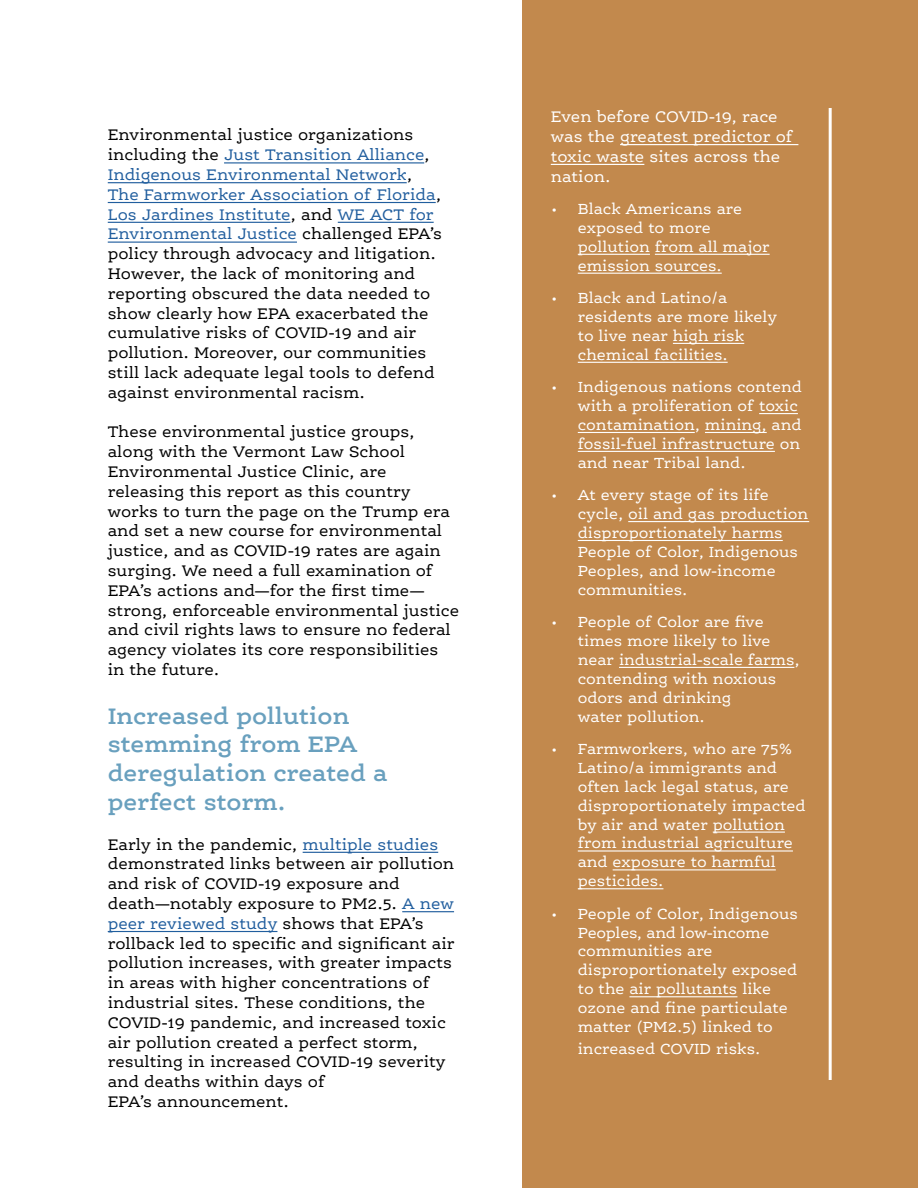
<style>
.page{position:relative;width:918px;height:1188px;background:#fff}
.page>*{position:absolute;margin:0;border:0;box-sizing:border-box;transform-origin:0 0}
.t1{font:600 24px/28.8px "Ernestine OT";color:#69a0be}
.t2{font:16.5px/19.8px "Ernestine OT";color:#000}
.t3{font:16.5px/19.8px "Ernestine OT";color:#fff}
.t4{font:15.75px/18.9px "Ernestine OT";color:#fff}
.s1{color:#215e9e}
</style>
<div class="page">
<div style="left:523px;top:0;width:395px;height:1188px;background:#c2894d"></div>
<hr style="left:620px;top:144px;width:178px;height:1px;background:#fff">
<hr style="left:551px;top:164px;width:93px;height:1px;background:#fff">
<hr style="left:578px;top:254px;width:72px;height:1px;background:#fff">
<hr style="left:655px;top:254px;width:115px;height:1px;background:#fff">
<hr style="left:578px;top:273px;width:144px;height:1px;background:#fff">
<hr style="left:673px;top:343px;width:71px;height:1px;background:#fff">
<hr style="left:578px;top:362px;width:150px;height:1px;background:#fff">
<hr style="left:759px;top:413px;width:39px;height:1px;background:#fff">
<hr style="left:578px;top:432px;width:117px;height:1px;background:#fff">
<hr style="left:705px;top:432px;width:62px;height:1px;background:#fff">
<hr style="left:578px;top:451px;width:197px;height:1px;background:#fff">
<hr style="left:628px;top:521px;width:181px;height:1px;background:#fff">
<hr style="left:578px;top:540px;width:205px;height:1px;background:#fff">
<hr style="left:619px;top:667px;width:175px;height:1px;background:#fff">
<hr style="left:713px;top:832px;width:72px;height:1px;background:#fff">
<hr style="left:578px;top:850px;width:215px;height:2px;background:#fff">
<hr style="left:613px;top:869px;width:163px;height:1px;background:#fff">
<hr style="left:578px;top:888px;width:85px;height:1px;background:#fff">
<hr style="left:629px;top:996px;width:108px;height:1px;background:#fff">
<hr style="left:224px;top:162px;width:200px;height:1px;background:#215e9e">
<hr style="left:108px;top:182px;width:299px;height:1px;background:#215e9e">
<hr style="left:108px;top:202px;width:328px;height:1px;background:#215e9e">
<hr style="left:108px;top:222px;width:182px;height:1px;background:#215e9e">
<hr style="left:338px;top:222px;width:96px;height:1px;background:#215e9e">
<hr style="left:108px;top:242px;width:189px;height:1px;background:#215e9e">
<hr style="left:303px;top:852px;width:135px;height:1px;background:#215e9e">
<hr style="left:402px;top:911px;width:52px;height:1px;background:#215e9e">
<hr style="left:108px;top:931px;width:169px;height:1px;background:#215e9e">
<hr style="left:829px;top:108px;width:3px;height:972px;background:#fff">
<p class="t2" style="left:108px;top:125px;width:336px">Environmental justice organizations including the <span class="s1">Just Transition Alliance</span>, <span class="s1">Indigenous Environmental Network</span>, <span class="s1">The Farmworker Association of Florida</span>, <span class="s1">Los Jardines Institute</span>, and <span class="s1">WE ACT for Environmental Justice</span> challenged EPA’s policy through advocacy and litigation.<br>However, the lack of monitoring and reporting obscured the data needed to show clearly how EPA exacerbated the cumulative risks of COVID-19 and air pollution. Moreover, our communities still lack adequate legal tools to defend against environmental racism.</p>
<p class="t2" style="left:108px;top:422px;width:353px">These environmental justice groups, along with the Vermont Law School Environmental Justice Clinic, are releasing this report as this country works to turn the page on the Trump era and set a new course for environmental justice, and as COVID-19 rates are again surging. We need a full examination of EPA’s actions and—for the first time— strong, enforceable environmental justice and civil rights laws to ensure no federal agency violates its core responsibilities in the future.</p>
<h1 class="t1" style="left:108px;top:702px;width:281px">Increased pollution stemming from EPA deregulation created a perfect storm.</h1>
<p class="t2" style="left:108px;top:835px;width:348px">Early in the pandemic, <span class="s1">multiple studies </span>demonstrated links between air pollution and risk of COVID-19 exposure and death—notably exposure to PM2.5. <span class="s1">A new peer reviewed study</span> shows that EPA’s rollback led to specific and significant air pollution increases, with greater impacts in areas with higher concentrations of industrial sites. These conditions, the COVID-19 pandemic, and increased toxic air pollution created a perfect storm, resulting in increased COVID-19 severity and deaths within days of<br>EPA’s announcement.</p>
<p class="t3" style="left:551px;top:107px;width:243px">Even before COVID-19, race was the greatest predictor of toxic waste sites across the nation.</p>
<p class="t4" style="left:578px;top:200px;width:193px;text-indent:-27px">• Black Americans are exposed to more pollution from all major emission sources.</p>
<p class="t4" style="left:578px;top:289px;width:201px;text-indent:-27px">• Black and Latino/a residents are more likely to live near high risk chemical facilities.</p>
<p class="t4" style="left:578px;top:378px;width:226px;text-indent:-27px">• Indigenous nations contend with a proliferation of toxic contamination, mining, and fossil-fuel infrastructure on and near Tribal land.</p>
<p class="t4" style="left:578px;top:486px;width:232px;text-indent:-27px">• At every stage of its life cycle, oil and gas production disproportionately harms<br>People of Color, Indigenous<br>Peoples, and low-income communities.</p>
<p class="t4" style="left:578px;top:613px;width:223px;text-indent:-27px">• People of Color are five times more likely to live near industrial-scale farms, contending with noxious odors and drinking<br>water pollution.</p>
<p class="t4" style="left:578px;top:740px;width:229px;text-indent:-27px">• Farmworkers, who are 75%<br>Latino/a immigrants and often lack legal status, are disproportionately impacted by air and water pollution from industrial agriculture and exposure to harmful pesticides.</p>
<p class="t4" style="left:578px;top:904px;width:222px;text-indent:-27px">• People of Color, Indigenous<br>Peoples, and low-income communities are disproportionately exposed to the air pollutants like ozone and fine particulate matter (PM2.5) linked to</p>
<p class="t4" style="left:578px;top:1039px;width:184px">increased COVID risks.</p>
</div>
